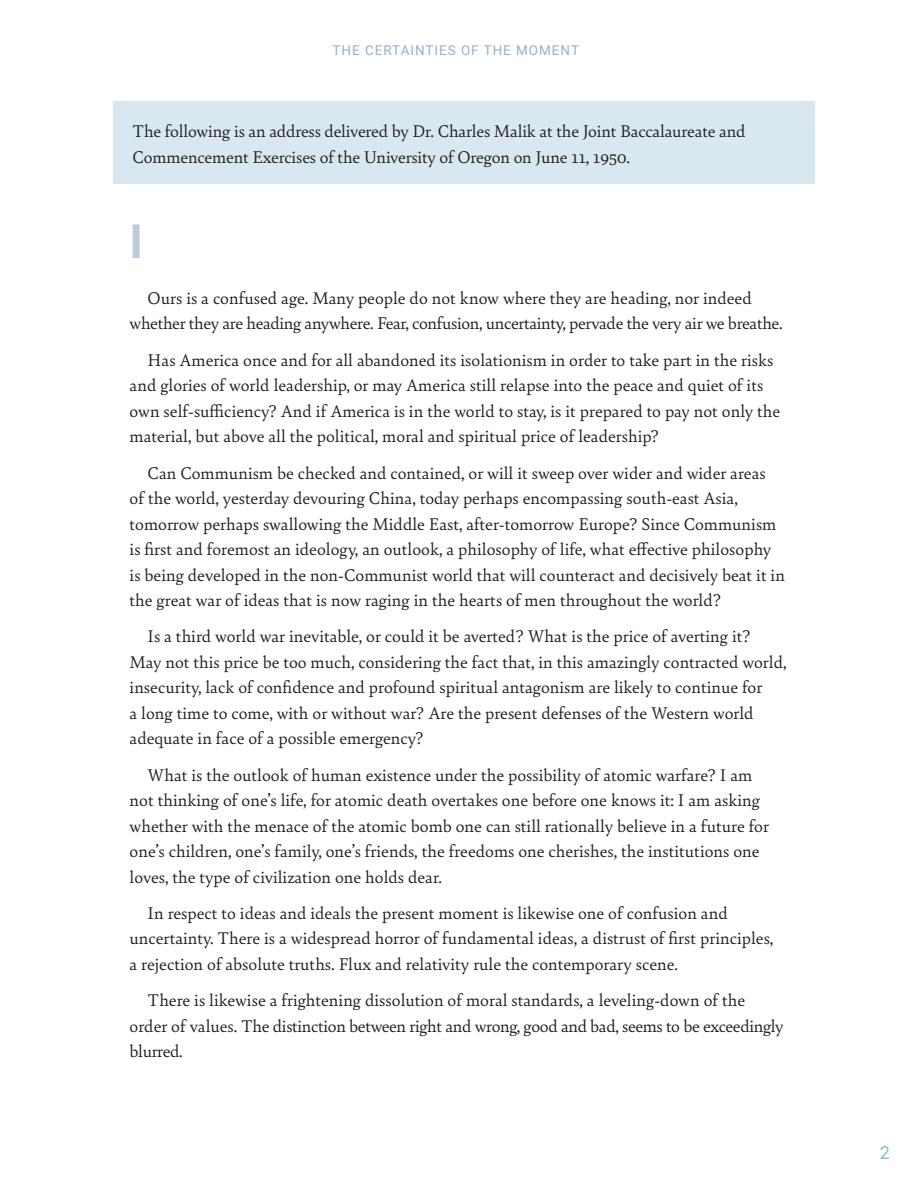
<style>
.page{position:relative;width:918px;height:1188px;background:#fff}
.page>*{position:absolute;margin:0;border:0;box-sizing:border-box;transform-origin:0 0}
.Body_Text{font:700 46.5px "Roboto";color:#bbcadd}
.Body_Text-2{font:18px/25.5px "Bely";color:#231f20}
.Body_Text-3{font:18px/25.5px "Bely";letter-spacing:-.02em;color:#231f20}
.t1{font:18px "Roboto";color:#1f7ca7}
.t2{font:13.5px "Roboto";letter-spacing:.07em;color:#95b0cb}
</style>
<div class="page">
<div style="left:113px;top:101px;width:702px;height:83px;background:#d9e8f0"></div>
<p class="t2" style="left:333px;top:41px;width:248px">THE CERTAINTIES OF THE MOMENT</p>
<p class="Body_Text-2" style="left:133px;top:117px;width:614px">The following is an address delivered by Dr. Charles Malik at the Joint Baccalaureate and<br>Commencement Exercises of the University of Oregon on June 11, 1950.</p>
<p class="Body_Text" style="left:130px;top:209px;width:15px">I</p>
<p class="Body_Text-3" style="left:130px;top:284px;width:654px;text-indent:18px">Ours is a confused age. Many people do not know where they are heading, nor indeed whether they are heading anywhere. Fear, confusion, uncertainty, pervade the very air we breathe.</p>
<p class="Body_Text-2" style="left:130px;top:346px;width:652px;text-indent:18px">Has America once and for all abandoned its isolationism in order to take part in the risks and glories of world leadership, or may America still relapse into the peace and quiet of its own self-sufficiency? And if America is in the world to stay, is it prepared to pay not only the material, but above all the political, moral and spiritual price of leadership?</p>
<p class="Body_Text-2" style="left:130px;top:459px;width:657px;text-indent:18px">Can Communism be checked and contained, or will it sweep over wider and wider areas<br>of the world, yesterday devouring China, today perhaps encompassing south-east Asia, tomorrow perhaps swallowing the Middle East, after-tomorrow Europe? Since Communism is first and foremost an ideology, an outlook, a philosophy of life, what effective philosophy is being developed in the non-Communist world that will counteract and decisively beat it in the great war of ideas that is now raging in the hearts of men throughout the world?</p>
<p class="Body_Text-2" style="left:130px;top:623px;width:658px;text-indent:18px">Is a third world war inevitable, or could it be averted? What is the price of averting it?<br>May not this price be too much, considering the fact that, in this amazingly contracted world, insecurity, lack of confidence and profound spiritual antagonism are likely to continue for<br>a long time to come, with or without war? Are the present defenses of the Western world adequate in face of a possible emergency?</p>
<p class="Body_Text-2" style="left:130px;top:761px;width:641px;text-indent:18px">What is the outlook of human existence under the possibility of atomic warfare? I am not thinking of one’s life, for atomic death overtakes one before one knows it: I am asking whether with the menace of the atomic bomb one can still rationally believe in a future for one’s children, one’s family, one’s friends, the freedoms one cherishes, the institutions one loves, the type of civilization one holds dear.</p>
<p class="Body_Text-2" style="left:130px;top:899px;width:645px;text-indent:18px">In respect to ideas and ideals the present moment is likewise one of confusion and uncertainty. There is a widespread horror of fundamental ideas, a distrust of first principles, a rejection of absolute truths. Flux and relativity rule the contemporary scene.</p>
<p class="Body_Text-2" style="left:130px;top:987px;width:655px;text-indent:18px">There is likewise a frightening dissolution of moral standards, a leveling-down of the order of values. The distinction between right and wrong, good and bad, seems to be exceedingly blurred.</p>
<p class="t1" style="left:879px;top:1140px;width:12px">2</p>
</div>
